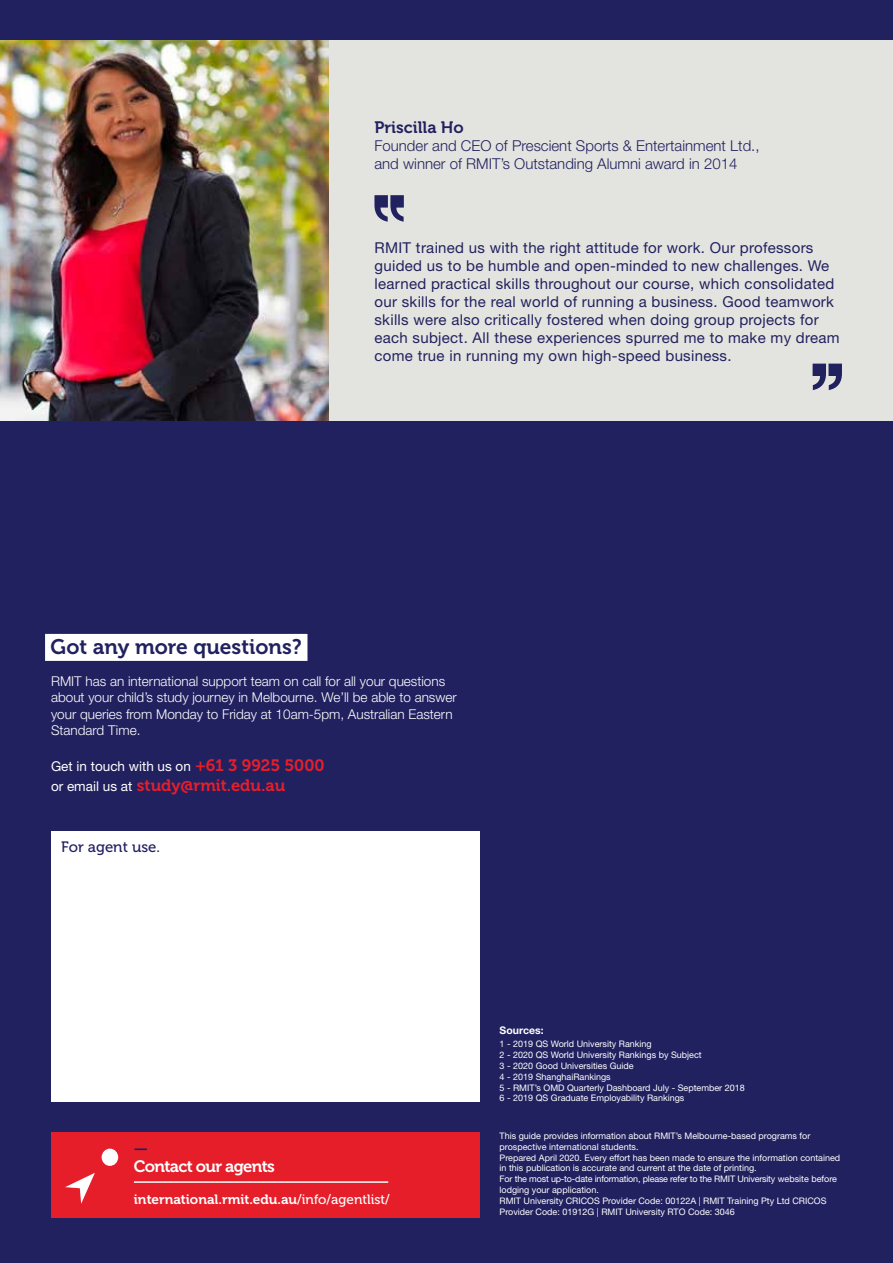
<style>
.page{position:relative;width:893px;height:1263px;background:#222160}
.page>*{position:absolute;margin:0;border:0;box-sizing:border-box;transform-origin:0 0}
.t1{font:21px "Museo 700";color:#222160}
.t2{font:16.5px "Museo 700";color:#e61e2a}
.t3{font:16.5px "Museo 700";letter-spacing:-.04em;color:#fff}
.t4{font:16.5px "Museo 700";color:#222160}
.t5{font:15px/18px "Helvetica Neue LT Pro";letter-spacing:.02em;color:#222160}
.t6{font:300 15px/18px "Helvetica Neue LT Pro";color:#222160}
.t7{font:15px "Museo 500";color:#222160}
.t8{font:300 13.5px/16.2px "Helvetica Neue LT Pro";color:#fff}
.t9{font:13.5px "Museo 700";color:#fff}
.t10{font:13.5px "Helvetica Neue LT Pro";color:#fff}
.t11{font:700 10.5px "Helvetica Neue LT Pro";color:#fff}
.t12{font:9px/10.8px "Helvetica Neue LT Pro";color:#fff}
.s1{font-family:"Museo 700";font-size:16.5px;color:#e61e2a}
.s2{font-family:"Helvetica Neue LT Pro";font-size:13.5px;color:#fff}
.s3{font-family:"Museo 500"}
</style>
<div class="page">
<div style="left:45px;top:634px;width:262px;height:27px;background:#fff"></div>
<div style="left:51px;top:1132px;width:428px;height:86px;background:#e61e2a"></div>
<svg style="left:65px;top:1173px;width:30px;height:31px"></svg>
<div style="left:102px;top:1149px;width:16px;height:17px;background:#fff;border-radius:50%"></div>
<div style="left:51px;top:831px;width:428px;height:270px;background:#fff"></div>
<div style="left:329px;top:40px;width:564px;height:381px;background:#e3e4df"></div>
<svg style="left:374px;top:195px;width:30px;height:27px"></svg>
<svg style="left:813px;top:364px;width:29px;height:26px"></svg>
<img style="left:0;top:40px;width:329px;height:381px">
<hr style="left:134px;top:1181px;width:254px;height:2px;background:#fff">
<h2 class="t4" style="left:374px;top:118px;width:91px">Priscilla Ho</h2>
<h3 class="t6" style="left:374px;top:136px;width:387px">Founder and CEO of Prescient Sports &amp; Entertainment Ltd., and winner of RMIT’s Outstanding Alumni award in 2014</h3>
<p class="t5" style="left:374px;top:238px;width:467px">RMIT trained us with the right attitude for work. Our professors guided us to be humble and open-minded to new challenges. We learned practical skills throughout our course, which consolidated our skills for the real world of running a business. Good teamwork skills were also critically fostered when doing group projects for each subject. All these experiences spurred me to make my dream come true in running my own high-speed business.</p>
<h1 class="t1" style="left:51px;top:635px;width:253px">Got any more questions?</h1>
<h3 class="t8" style="left:51px;top:673px;width:407px">RMIT has an international support team on call for all your questions about your child’s study journey in Melbourne. We’ll be able to answer your queries from Monday to Friday at 10am-5pm, Australian Eastern Standard Time.</h3>
<h3 class="t10" style="left:51px;top:758px;width:275px">Get in touch with us on <span class="s1">+61 3 9925 5000</span></h3>
<h2 class="t2" style="left:51px;top:776px;width:236px"><span class="s2">or email us at</span> study@rmit.edu.au</h2>
<h3 class="t7" style="left:61px;top:838px;width:100px">For agent use.</h3>
<h2 class="t4" style="left:134px;top:1139px;width:16px">—</h2>
<h2 class="t3" style="left:134px;top:1157px;width:142px">Contact our agents</h2>
<h3 class="t9" style="left:134px;top:1192px;width:258px">international.rmit.edu.au<span class="s3">/info/agentlist/</span></h3>
<p class="t11" style="left:500px;top:1024px;width:45px">Sources:</p>
<p class="t12" style="left:500px;top:1039px;width:247px">1 - 2019 QS World University Ranking<br>2 - 2020 QS World University Rankings by Subject<br>3 - 2020 Good Universities Guide<br>4 - 2019 ShanghaiRankings<br>5 - RMIT’s OMD Quarterly Dashboard July - September 2018<br>6 - 2019 QS Graduate Employability Rankings</p>
<p class="t12" style="left:500px;top:1130px;width:342px">This guide provides information about RMIT’s Melbourne-based programs for prospective international students.<br>Prepared April 2020. Every effort has been made to ensure the information contained in this publication is accurate and current at the date of printing.<br>For the most up-to-date information, please refer to the RMIT University website before lodging your application.<br>RMIT University CRICOS Provider Code: 00122A | RMIT Training Pty Ltd CRICOS Provider Code: 01912G | RMIT University RTO Code: 3046</p>
</div>
